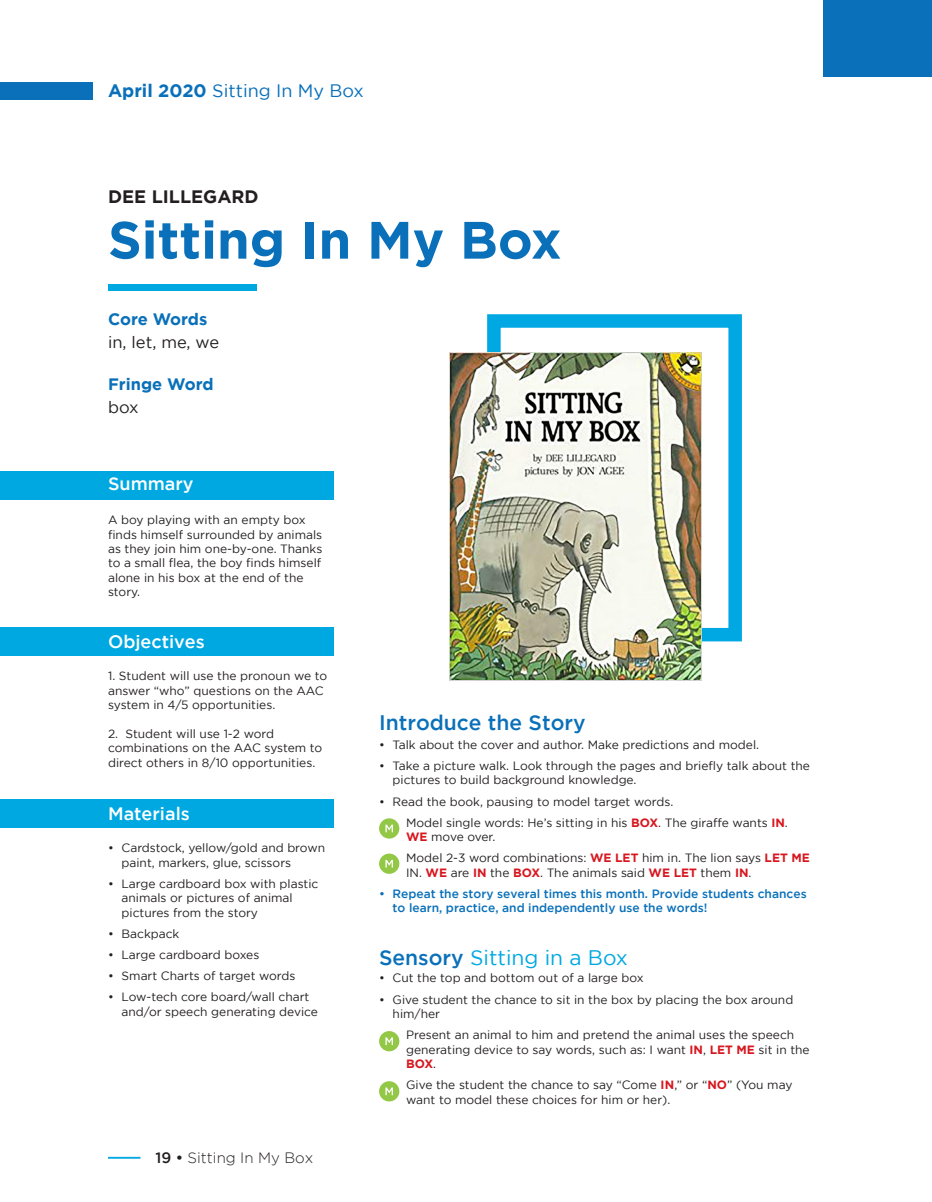
<style>
.page{position:relative;width:932px;height:1202px;background:#fff}
.page>*{position:absolute;margin:0;border:0;box-sizing:border-box;transform-origin:0 0}
.t1{font:700 52.5px "Gotham";color:#0970b9}
.t2{font:21px "Gotham";color:#00a8e1}
.t3{font:500 21px "Gotham";color:#0970b9}
.t4{font:500 18px "Gotham";color:#fff}
.t5{font:18px "Gotham";color:#0970b9}
.t6{font:700 18px "Gotham";color:#231f20}
.t7{font:700 16.5px "Gotham";color:#0970b9}
.t8{font:16.5px "Gotham";color:#231f20}
.t9{font:300 15px "Gotham";color:#231f20}
.t10{font:12px/14.4px "Gotham";color:#231f20}
.t11{font:500 12px/14.4px "Gotham";color:#0970b9}
.s1{font-weight:700}
.s2{font-weight:500}
.s3{font-weight:700;color:#d7171f}
.s4{font-weight:500;color:#0970b9}
</style>
<div class="page">
<div style="left:487px;top:314px;width:255px;height:327px;border:14px solid #00a8e3"></div>
<img style="left:449px;top:353px;width:252px;height:327px">
<hr style="left:108px;top:1156px;width:32px;height:2px;background:#00a8e1">
<div style="left:0;top:82px;width:93px;height:17px;background:#0970b9"></div>
<div style="left:824px;top:0;width:108px;height:77px;background:#0970b9"></div>
<div style="left:108px;top:284px;width:148px;height:7px;background:#00a8e1"></div>
<div style="left:0;top:471px;width:333px;height:28px;background:#00a8e1"></div>
<div style="left:0;top:627px;width:333px;height:28px;background:#00a8e1"></div>
<div style="left:0;top:798px;width:333px;height:29px;background:#00a8e1"></div>
<svg style="left:379px;top:818px;width:20px;height:20px"></svg>
<svg style="left:379px;top:853px;width:20px;height:20px"></svg>
<svg style="left:379px;top:1031px;width:20px;height:20px"></svg>
<svg style="left:379px;top:1081px;width:20px;height:20px"></svg>
<p class="t5" style="left:108px;top:79px;width:257px"><span class="s1">April 2020</span> Sitting In My Box</p>
<p class="t6" style="left:108px;top:186px;width:152px">DEE LILLEGARD</p>
<p class="t1" style="left:108px;top:210px;width:455px">Sitting In My Box</p>
<p class="t7" style="left:108px;top:309px;width:101px">Core Words</p>
<p class="t8" style="left:108px;top:331px;width:113px">in, let, me, we</p>
<p class="t7" style="left:108px;top:374px;width:107px">Fringe Word</p>
<p class="t8" style="left:108px;top:396px;width:32px">box</p>
<p class="t4" style="left:108px;top:474px;width:87px">Summary</p>
<p class="t10" style="left:108px;top:512px;width:216px">A boy playing with an empty box finds himself surrounded by animals as they join him one-by-one. Thanks to a small flea, the boy finds himself alone in his box at the end of the story.</p>
<p class="t4" style="left:108px;top:631px;width:98px">Objectives</p>
<p class="t10" style="left:108px;top:668px;width:221px">1. Student will use the pronoun we to answer “who” questions on the AAC system in 4/5 opportunities.</p>
<p class="t10" style="left:108px;top:726px;width:216px">2. Student will use 1-2 word combinations on the AAC system to direct others in 8/10 opportunities.</p>
<p class="t4" style="left:108px;top:803px;width:83px">Materials</p>
<p class="t10" style="left:122px;top:840px;width:205px;text-indent:-14px">• Cardstock, yellow/gold and brown paint, markers, glue, scissors</p>
<p class="t10" style="left:122px;top:876px;width:198px;text-indent:-14px">• Large cardboard box with plastic animals or pictures of animal pictures from the story</p>
<p class="t10" style="left:108px;top:926px;width:73px">• Backpack</p>
<p class="t10" style="left:108px;top:947px;width:153px">• Large cardboard boxes</p>
<p class="t10" style="left:108px;top:968px;width:189px">• Smart Charts of target words</p>
<p class="t10" style="left:122px;top:989px;width:198px;text-indent:-14px">• Low-tech core board/wall chart and/or speech generating device</p>
<p class="t9" style="left:155px;top:1149px;width:159px"><span class="s2">19 •</span> Sitting In My Box</p>
<p class="t3" style="left:379px;top:711px;width:208px">Introduce the Story</p>
<p class="t10" style="left:379px;top:737px;width:381px">• Talk about the cover and author. Make predictions and model.</p>
<p class="t10" style="left:392px;top:758px;width:419px;text-indent:-14px">• Take a picture walk. Look through the pages and briefly talk about the pictures to build background knowledge.</p>
<p class="t10" style="left:379px;top:793px;width:296px">• Read the book, pausing to model target words.</p>
<p class="t10" style="left:406px;top:815px;width:383px">Model single words: He’s sitting in his <span class="s3">BOX</span>. The giraffe wants <span class="s3">IN</span>.<br><span class="s3">WE</span> move over.</p>
<p class="t10" style="left:406px;top:850px;width:405px">Model 2-3 word combinations: <span class="s3">WE LET</span> him in. The lion says <span class="s3">LET ME<br></span>IN. <span class="s3">WE</span> are <span class="s3">IN</span> the <span class="s3">BOX</span>. The animals said <span class="s3">WE LET</span> them <span class="s3">IN</span>.</p>
<p class="t11" style="left:392px;top:886px;width:415px;text-indent:-14px">• Repeat the story several times this month. Provide students chances to learn, practice, and independently use the words!</p>
<p class="t2" style="left:379px;top:943px;width:250px"><span class="s4">Sensory</span> Sitting in a Box</p>
<p class="t10" style="left:379px;top:970px;width:266px">• Cut the top and bottom out of a large box</p>
<p class="t10" style="left:392px;top:991px;width:402px;text-indent:-14px">• Give student the chance to sit in the box by placing the box around him/her</p>
<p class="t10" style="left:406px;top:1027px;width:405px">Present an animal to him and pretend the animal uses the speech generating device to say words, such as: I want <span class="s3">IN</span>, <span class="s3">LET ME</span> sit in the<br><span class="s3">BOX</span>.</p>
<p class="t10" style="left:406px;top:1077px;width:388px">Give the student the chance to say “Come <span class="s3">IN</span>,” or “<span class="s3">NO</span>” (You may want to model these choices for him or her).</p>
</div>
